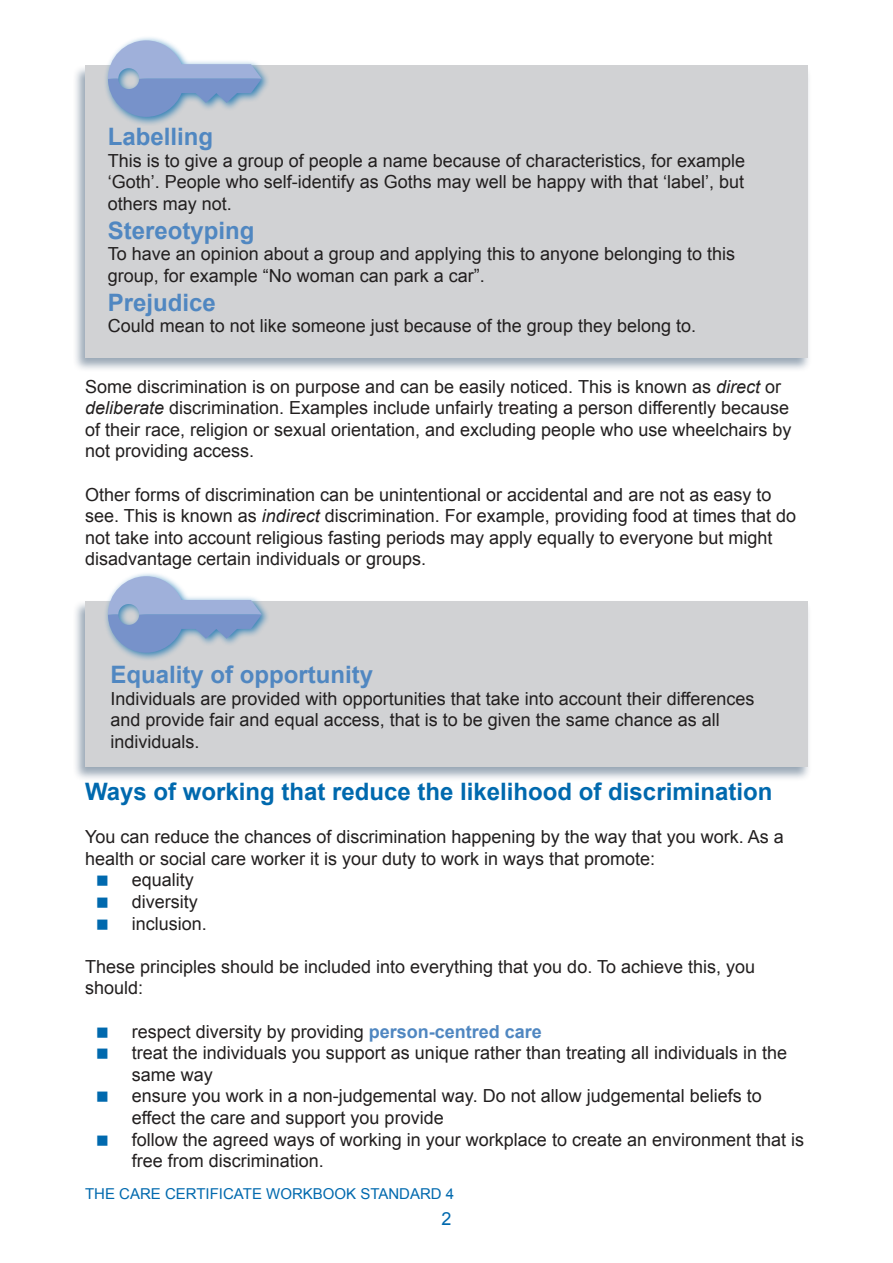
<style>
.page{position:relative;width:893px;height:1263px;background:#fff}
.page>*{position:absolute;margin:0;border:0;box-sizing:border-box;transform-origin:0 0}
.t1{font:700 24px "Arial";color:#0069ae}
.t2{font:700 24px "Arial";color:#5087c1}
.t3{font:18px/21.6px "Arial";color:#221f1f}
.t4{font:18px "Arial";color:#0069ae}
.t5{font:15px "Arial";color:#0069ae}
.s1{font-style:italic}
.s2{font-weight:700;color:#5087c1}
</style>
<div class="page">
<div style="left:73px;top:64px;width:739px;height:309px;background:#002548;opacity:.4"></div>
<div style="left:85px;top:65px;width:723px;height:292px;background:#d1d2d4"></div>
<div style="left:103px;top:36px;width:167px;height:90px;background:#0069ae;opacity:.75"></div>
<svg style="left:108px;top:40px;width:154px;height:77px"></svg>
<div style="left:73px;top:600px;width:739px;height:182px;background:#002548;opacity:.4"></div>
<div style="left:85px;top:601px;width:723px;height:165px;background:#d1d2d4"></div>
<div style="left:103px;top:571px;width:167px;height:91px;background:#0069ae;opacity:.75"></div>
<svg style="left:108px;top:576px;width:154px;height:77px"></svg>
<h1 class="t2" style="left:108px;top:128px;width:107px">Labelling</h1>
<p class="t3" style="left:108px;top:151px;width:639px;text-align:justify">This is to give a group of people a name because of characteristics, for example ‘Goth’. People who self-identify as Goths may well be happy with that ‘label’, but others may not.</p>
<h1 class="t2" style="left:108px;top:221px;width:148px">Stereotyping</h1>
<p class="t3" style="left:108px;top:245px;width:629px">To have an opinion about a group and applying this to anyone belonging to this group, for example “No woman can park a car”.</p>
<h1 class="t2" style="left:108px;top:293px;width:110px">Prejudice</h1>
<p class="t3" style="left:108px;top:317px;width:590px">Could mean to not like someone just because of the group they belong to.</p>
<p class="t3" style="left:85px;top:377px;width:708px">Some discrimination is on purpose and can be easily noticed. This is known as <span class="s1">direct</span> or <span class="s1">deliberate</span> discrimination. Examples include unfairly treating a person differently because of their race, religion or sexual orientation, and excluding people who use wheelchairs by not providing access.</p>
<p class="t3" style="left:85px;top:485px;width:712px">Other forms of discrimination can be unintentional or accidental and are not as easy to see. This is known as <span class="s1">indirect</span> discrimination. For example, providing food at times that do not take into account religious fasting periods may apply equally to everyone but might disadvantage certain individuals or groups.</p>
<h1 class="t2" style="left:111px;top:665px;width:264px">Equality of opportunity</h1>
<p class="t3" style="left:111px;top:689px;width:646px">Individuals are provided with opportunities that take into account their differences and provide fair and equal access, that is to be given the same chance as all individuals.</p>
<h1 class="t1" style="left:85px;top:782px;width:689px">Ways of working that reduce the likelihood of discrimination</h1>
<p class="t3" style="left:85px;top:828px;width:700px">You can reduce the chances of discrimination happening by the way that you work. As a</p>
<p class="t3" style="left:85px;top:849px;width:572px">health or social care worker it is your duty to work in ways that promote:</p>
<p class="t3" style="left:132px;top:871px;width:64px">equality</p>
<p class="t3" style="left:132px;top:892px;width:68px">diversity</p>
<p class="t3" style="left:132px;top:914px;width:77px">inclusion.</p>
<p class="t3" style="left:85px;top:957px;width:672px">These principles should be included into everything that you do. To achieve this, you should:</p>
<p class="t3" style="left:132px;top:1022px;width:674px">respect diversity by providing <span class="s2">person-centred care<br></span>treat the individuals you support as unique rather than treating all individuals in the same way<br>ensure you work in a non-judgemental way. Do not allow judgemental beliefs to effect the care and support you provide<br>follow the agreed ways of working in your workplace to create an environment that is free from discrimination.</p>
<p class="t5" style="left:85px;top:1185px;width:371px">THE CARE CERTIFICATE WORKBOOK STANDARD 4</p>
<p class="t4" style="left:441px;top:1212px;width:12px">2</p>
</div>
